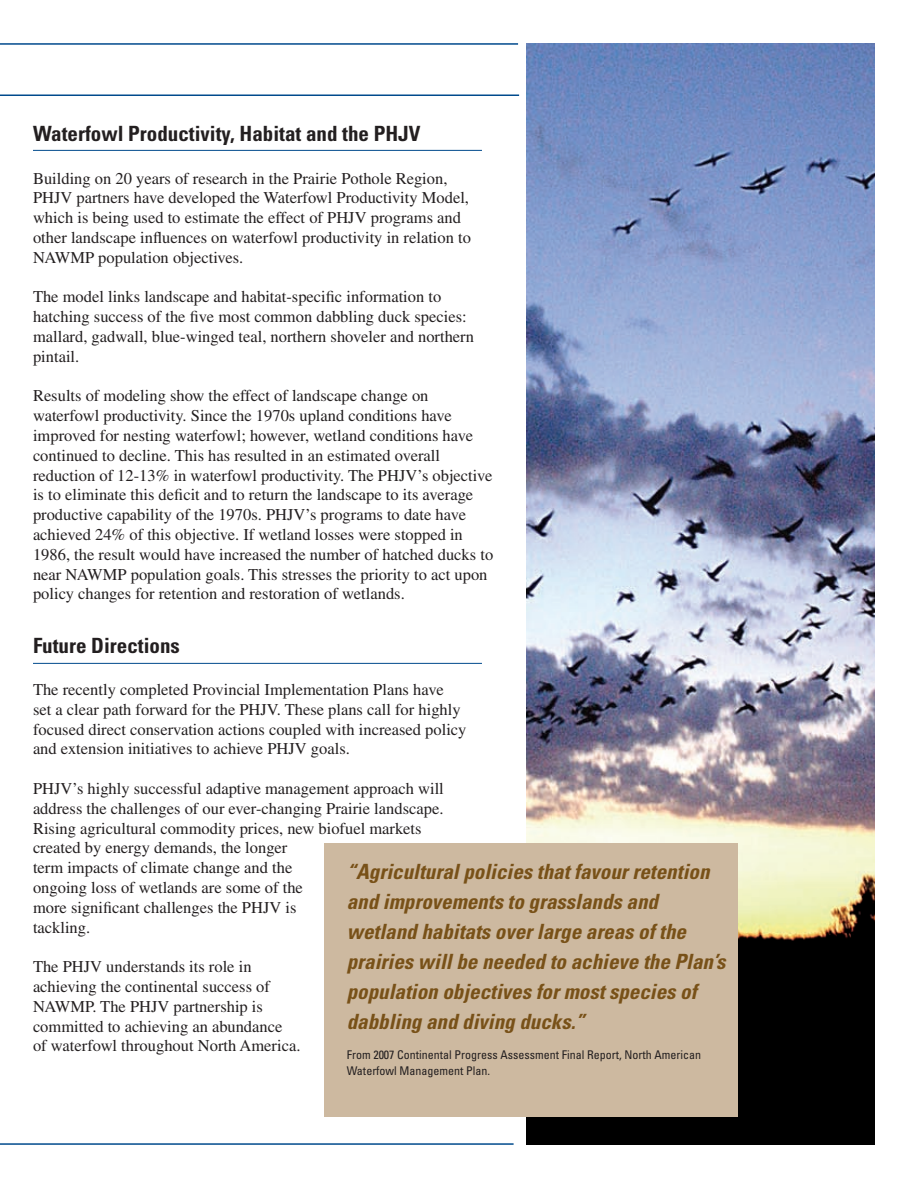
<style>
.page{position:relative;width:918px;height:1188px;background:#fff}
.page>*{position:absolute;margin:0;border:0;box-sizing:border-box;transform-origin:0 0}
.t1{font:italic 700 condensed 21px/30px "Univers LT Std";color:#785118}
.t2{font:700 condensed 21px "Univers LT Std";color:#231f20}
.t3{font:16.5px/19.8px "Times";color:#231f20}
.t4{font:condensed 12px/16.5px "Univers LT Std";color:#231f20}
</style>
<div class="page">
<hr style="left:0;top:43px;width:518px;height:2px;background:#004a8d">
<hr style="left:0;top:94px;width:519px;height:2px;background:#004a8d">
<hr style="left:0;top:1143px;width:514px;height:2px;background:#004a8d">
<img style="left:526px;top:43px;width:349px;height:1102px">
<div style="left:324px;top:843px;width:414px;height:274px;background:#cdb9a0"></div>
<hr style="left:33px;top:150px;width:449px;height:1px;background:#004a8d">
<hr style="left:33px;top:663px;width:449px;height:1px;background:#004a8d">
<p class="t2" style="left:33px;top:121px;width:389px">Waterfowl Productivity, Habitat and the PHJV</p>
<p class="t3" style="left:33px;top:168px;width:440px">Building on 20 years of research in the Prairie Pothole Region, PHJV partners have developed the Waterfowl Productivity Model, which is being used to estimate the effect of PHJV programs and other landscape influences on waterfowl productivity in relation to NAWMP population objectives.</p>
<p class="t3" style="left:33px;top:287px;width:442px">The model links landscape and habitat-specific information to hatching success of the five most common dabbling duck species: mallard, gadwall, blue-winged teal, northern shoveler and northern pintail.</p>
<p class="t3" style="left:33px;top:386px;width:462px">Results of modeling show the effect of landscape change on waterfowl productivity. Since the 1970s upland conditions have improved for nesting waterfowl; however, wetland conditions have continued to decline. This has resulted in an estimated overall reduction of 12-13% in waterfowl productivity. The PHJV’s objective is to eliminate this deficit and to return the landscape to its average productive capability of the 1970s. PHJV’s programs to date have achieved 24% of this objective. If wetland losses were stopped in 1986, the result would have increased the number of hatched ducks to near NAWMP population goals. This stresses the priority to act upon policy changes for retention and restoration of wetlands.</p>
<p class="t2" style="left:33px;top:632px;width:148px">Future Directions</p>
<p class="t3" style="left:33px;top:679px;width:435px">The recently completed Provincial Implementation Plans have<br>set a clear path forward for the PHJV. These plans call for highly focused direct conservation actions coupled with increased policy and extension initiatives to achieve PHJV goals.</p>
<p class="t3" style="left:33px;top:778px;width:412px">PHJV’s highly successful adaptive management approach will address the challenges of our ever-changing Prairie landscape.<br>Rising agricultural commodity prices, new biofuel markets created by energy demands, the longer<br>term impacts of climate change and the<br>ongoing loss of wetlands are some of the<br>more significant challenges the PHJV is<br>tackling.</p>
<p class="t3" style="left:33px;top:957px;width:269px">The PHJV understands its role in achieving the continental success of NAWMP. The PHJV partnership is committed to achieving an abundance<br>of waterfowl throughout North America.</p>
<p class="t1" style="left:347px;top:856px;width:380px">“Agricultural policies that favour retention and improvements to grasslands and wetland habitats over large areas of the prairies will be needed to achieve the Plan’s population objectives for most species of dabbling and diving ducks.”</p>
<p class="t4" style="left:347px;top:1046px;width:356px">From 2007 Continental Progress Assessment Final Report, North American<br>Waterfowl Management Plan.</p>
</div>
